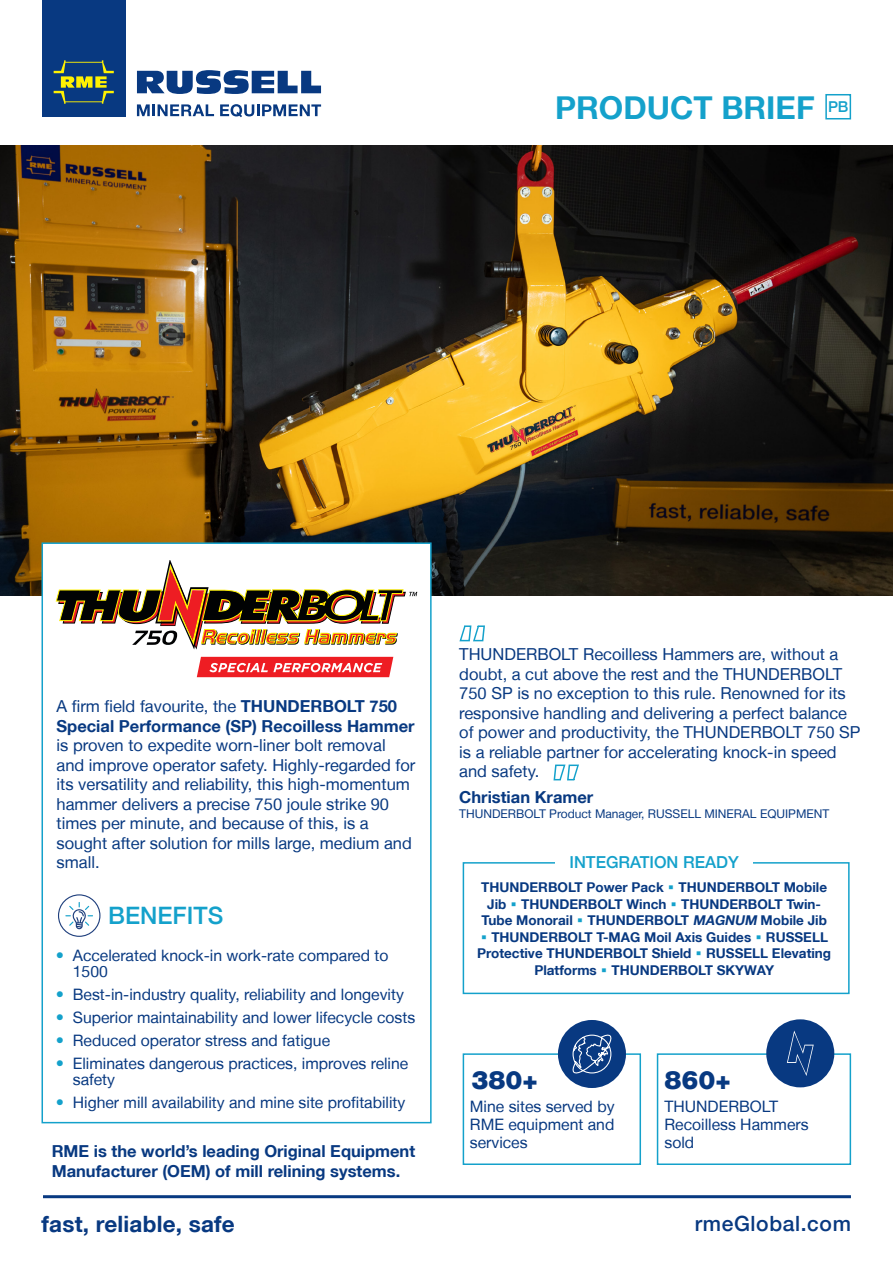
<style>
.page{position:relative;width:893px;height:1263px;background:#fff}
.page>*{position:absolute;margin:0;border:0;box-sizing:border-box;transform-origin:0 0}
.t1{font:700 31.5px "Helvetica Neue LT";color:#14a1cb}
.t2{font:900 25.5px "Helvetica Neue LT";color:#083981}
.t3{font:500 24px "Helvetica Neue LT";color:#14a1cb}
.t4{font:700 22.5px "Helvetica Neue LT";letter-spacing:.01em;color:#083981}
.t5{font:500 21px "Helvetica Neue LT";letter-spacing:.03em;color:#083981}
.t6{font:16.5px/19.5px "Helvetica Neue LT";color:#083981}
.t7{font:700 16.5px/19.5px "Helvetica Neue LT";color:#083981}
.t8{font:500 16.5px "Helvetica Neue LT";color:#14a1cb}
.t9{font:15.75px/18px "Helvetica Neue LT";color:#083981}
.t10{font:500 15px "Helvetica Neue LT";color:#14a1cb}
.t11{font:700 13.5px/16.5px "Helvetica Neue LT";color:#083981;text-align:center}
.t12{font:12px "Helvetica Neue LT";color:#083981}
.s1{font-weight:700}
.s2{font-size:16.5px;color:#14a1cb}
.s3{color:#14a1cb}
.s4{font-style:italic}
</style>
<div class="page">
<img style="left:0;top:145px;width:893px;height:450px">
<div style="left:42px;top:542px;width:390px;height:581px;background:#fff;border:2px solid #14a1cb"></div>
<div style="left:43px;top:0;width:83px;height:117px;background:#083981"></div>
<svg style="left:137px;top:104px;width:77px;height:12px"></svg>
<svg style="left:220px;top:104px;width:101px;height:13px"></svg>
<svg style="left:137px;top:70px;width:184px;height:24px"></svg>
<svg style="left:54px;top:60px;width:60px;height:44px"></svg>
<div style="left:825px;top:94px;width:26px;height:25px;border:2px solid #14a1cb"></div>
<hr style="left:43px;top:1195px;width:808px;height:3px;background:#083981">
<div style="left:58px;top:894px;width:42px;height:43px;border:1px solid #1f3f7d;border-radius:50%"></div>
<svg style="left:65px;top:902px;width:28px;height:27px"></svg>
<svg style="left:197px;top:657px;width:196px;height:20px;background:#f14a4f"></svg>
<svg style="left:56px;top:560px;width:361px;height:89px"></svg>
<svg style="left:459px;top:625px;width:26px;height:17px"></svg>
<svg style="left:553px;top:764px;width:26px;height:17px"></svg>
<div style="left:463px;top:862px;width:387px;height:132px;border:2px solid #14a1cb"></div>
<div style="left:555px;top:849px;width:198px;height:26px;background:#fff"></div>
<div style="left:463px;top:1053px;width:178px;height:112px;border:2px solid #14a1cb"></div>
<div style="left:657px;top:1053px;width:194px;height:112px;border:2px solid #14a1cb"></div>
<div style="left:558px;top:1020px;width:68px;height:68px;background:#083981;border-radius:50%"></div>
<svg style="left:571px;top:1020px;width:44px;height:54px"></svg>
<div style="left:766px;top:1019px;width:68px;height:68px;background:#083981;border-radius:50%"></div>
<svg style="left:787px;top:1031px;width:27px;height:45px"></svg>
<p class="t1" style="left:555px;top:88px;width:261px">PRODUCT BRIEF</p>
<p class="t10" style="left:828px;top:98px;width:22px">PB</p>
<p class="t6" style="left:57px;top:697px;width:360px">A firm field favourite, the <span class="s1">THUNDERBOLT 750<br>Special Performance (SP) Recoilless Hammer </span>is proven to expedite worn-liner bolt removal and improve operator safety. Highly-regarded for its versatility and reliability, this high-momentum hammer delivers a precise 750 joule strike 90 times per minute, and because of this, is a sought after solution for mills large, medium and small.</p>
<p class="t3" style="left:108px;top:901px;width:117px">BENEFITS</p>
<p class="t9" style="left:73px;top:947px;width:317px;line-height:16.5px;text-indent:-17px"><span class="s2">•</span> Accelerated knock-in work-rate compared to<br>1500</p>
<p class="t9" style="left:56px;top:985px;width:350px"><span class="s2">•</span> Best-in-industry quality, reliability and longevity</p>
<p class="t9" style="left:56px;top:1008px;width:361px"><span class="s2">•</span> Superior maintainability and lower lifecycle costs</p>
<p class="t9" style="left:56px;top:1031px;width:276px"><span class="s2">•</span> Reduced operator stress and fatigue</p>
<p class="t9" style="left:73px;top:1055px;width:337px;line-height:16.5px;text-indent:-17px"><span class="s2">•</span> Eliminates dangerous practices, improves reline safety</p>
<p class="t9" style="left:56px;top:1093px;width:351px"><span class="s2">•</span> Higher mill availability and mine site profitability</p>
<p class="t7" style="left:52px;top:1141px;width:365px">RME is the world’s leading Original Equipment<br>Manufacturer (OEM) of mill relining systems.</p>
<p class="t6" style="left:459px;top:644px;width:403px">THUNDERBOLT Recoilless Hammers are, without a doubt, a cut above the rest and the THUNDERBOLT 750 SP is no exception to this rule. Renowned for its responsive handling and delivering a perfect balance of power and productivity, the THUNDERBOLT 750 SP is a reliable partner for accelerating knock-in speed and safety.</p>
<p class="t7" style="left:459px;top:787px;width:136px">Christian Kramer</p>
<p class="t12" style="left:459px;top:807px;width:372px">THUNDERBOLT Product Manager, RUSSELL MINERAL EQUIPMENT</p>
<p class="t8" style="left:569px;top:852px;width:171px">INTEGRATION READY</p>
<p class="t11" style="left:481px;top:879px;width:347px">THUNDERBOLT Power Pack <span class="s3">▪</span> THUNDERBOLT Mobile<br>Jib <span class="s3">▪</span> THUNDERBOLT Winch <span class="s3">▪</span> THUNDERBOLT Twin-<br>Tube Monorail <span class="s3">▪</span> THUNDERBOLT <span class="s4">MAGNUM</span> Mobile Jib</p>
<p class="t11" style="left:477px;top:928px;width:355px"><span class="s3">▪</span> THUNDERBOLT T-MAG Moil Axis Guides <span class="s3">▪</span> RUSSELL<br>Protective THUNDERBOLT Shield <span class="s3">▪</span> RUSSELL Elevating<br>Platforms <span class="s3">▪</span> THUNDERBOLT SKYWAY</p>
<p class="t2" style="left:471px;top:1065px;width:68px">380+</p>
<p class="t2" style="left:664px;top:1065px;width:68px">860+</p>
<p class="t9" style="left:470px;top:1097px;width:146px;text-align:justify">Mine sites served by RME equipment and services</p>
<p class="t9" style="left:664px;top:1097px;width:146px">THUNDERBOLT<br>Recoilless Hammers sold</p>
<p class="t4" style="left:42px;top:1210px;width:195px">fast, reliable, safe</p>
<p class="t5" style="left:695px;top:1211px;width:158px">rmeGlobal.com</p>
</div>
